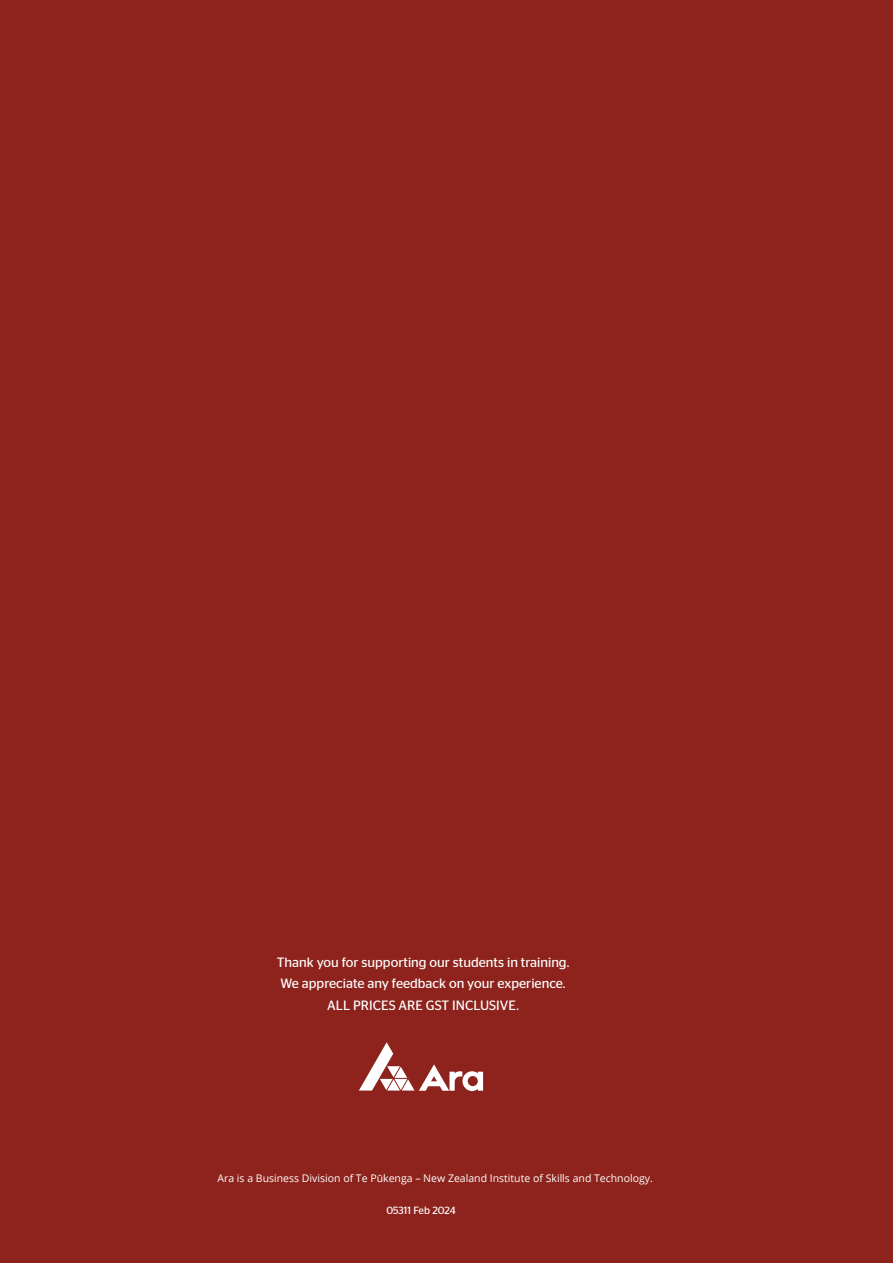
<style>
.page{position:relative;width:893px;height:1263px;background:#8d231c}
.page>*{position:absolute;margin:0;border:0;box-sizing:border-box;transform-origin:0 0}
.t1{font:13.5px/21px "Stag Sans";color:#fff}
.t2{font:10.5px "Open Sans";color:#fff}
.t3{font:10.5px "Stag Sans";color:#fff}
</style>
<div class="page">
<svg style="left:359px;top:1042px;width:124px;height:49px"></svg>
<p class="t1" style="left:277px;top:951px;width:294px">Thank you for supporting our students in training.<br>We appreciate any feedback on your experience.</p>
<p class="t1" style="left:327px;top:995px;width:193px">ALL PRICES ARE GST INCLUSIVE.</p>
<p class="t2" style="left:217px;top:1171px;width:437px">Ara is a Business Division of Te Pūkenga – New Zealand Institute of Skills and Technology.</p>
<p class="t3" style="left:386px;top:1205px;width:71px">05311 Feb 2024</p>
</div>
